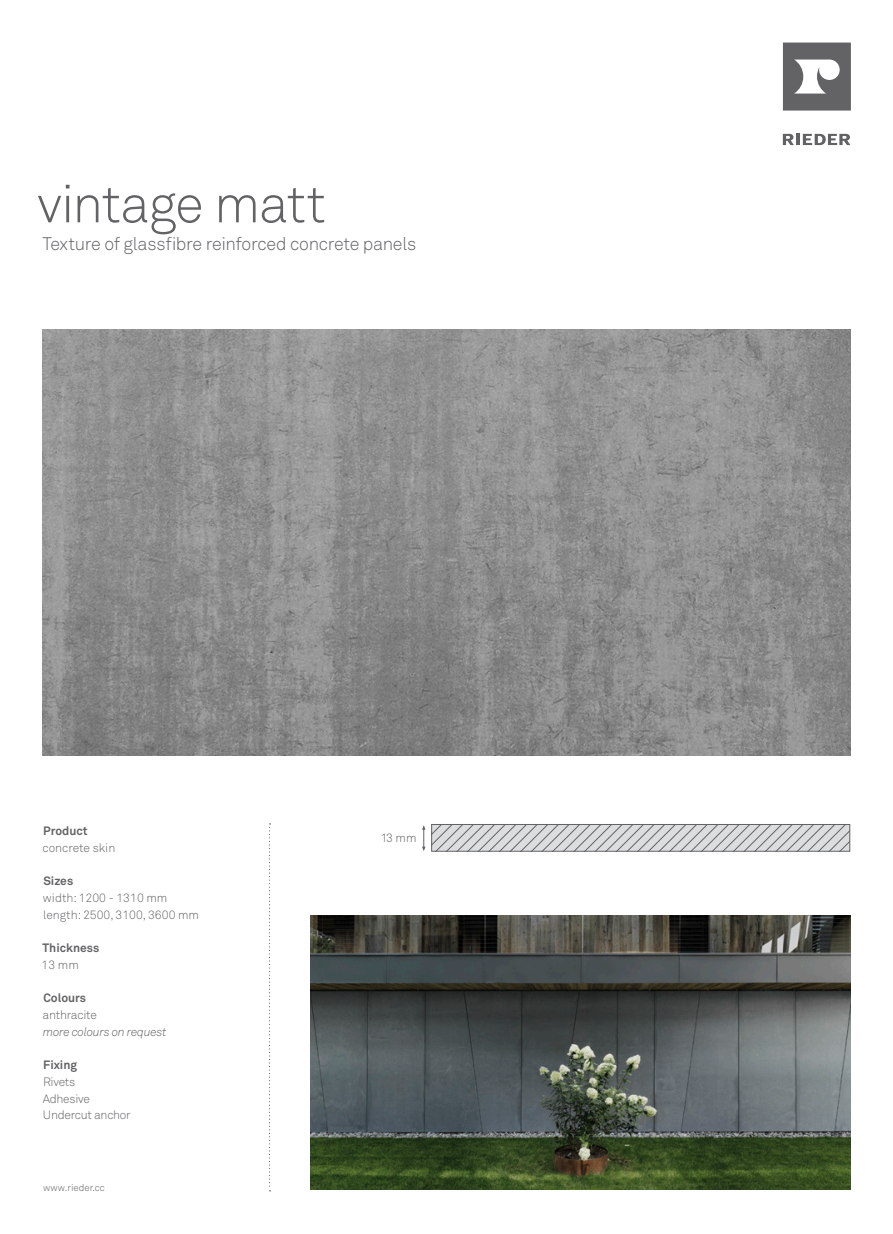
<style>
.page{position:relative;width:893px;height:1234px;background:#fff}
.page>*{position:absolute;margin:0;border:0;box-sizing:border-box;transform-origin:0 0}
.t1{font:300 52.95px "Akkurat Pro";letter-spacing:-.03em;color:#636366}
.t2{font:300 18px "Akkurat Pro";letter-spacing:-.02em;color:#636366}
.t3{font:300 12px/16.8px "Akkurat Pro";letter-spacing:-.005em;color:#636366}
.t4{font:700 12px "Akkurat Pro";color:#636366}
.t5{font:italic 300 12px "Akkurat Pro";letter-spacing:-.02em;color:#636366}
.t6{font:300 9.75px "Akkurat Pro";color:#636366}
</style>
<div class="page">
<svg style="left:783px;top:43px;width:68px;height:67px"></svg>
<svg style="left:783px;top:134px;width:67px;height:11px"></svg>
<svg style="left:269px;top:823px;width:2px;height:368px"></svg>
<img style="left:43px;top:330px;width:807px;height:425px">
<svg style="left:422px;top:825px;width:3px;height:26px"></svg>
<svg style="left:433px;top:826px;width:415px;height:23px;background:#cbccce"></svg>
<div style="left:431px;top:824px;width:419px;height:27px;border:1px solid #636366"></div>
<img style="left:310px;top:915px;width:540px;height:274px">
<h1 class="t1" style="left:37px;top:172px;width:290px">vintage matt</h1>
<h2 class="t2" style="left:43px;top:233px;width:375px">Texture of glassfibre reinforced concrete panels</h2>
<p class="t4" style="left:43px;top:823px;width:46px">Product</p>
<p class="t3" style="left:43px;top:838px;width:74px">concrete skin</p>
<p class="t4" style="left:43px;top:873px;width:31px">Sizes</p>
<p class="t3" style="left:43px;top:889px;width:158px">width: 1200 - 1310 mm length: 2500, 3100, 3600 mm</p>
<p class="t4" style="left:43px;top:940px;width:58px">Thickness</p>
<p class="t3" style="left:42px;top:955px;width:39px">13 mm</p>
<p class="t4" style="left:43px;top:990px;width:44px">Colours</p>
<p class="t3" style="left:43px;top:1006px;width:56px">anthracite</p>
<p class="t5" style="left:43px;top:1024px;width:125px">more colours on request</p>
<p class="t4" style="left:43px;top:1057px;width:35px">Fixing</p>
<p class="t3" style="left:43px;top:1073px;width:90px">Rivets<br>Adhesive<br>Undercut anchor</p>
<p class="t6" style="left:43px;top:1181px;width:63px">www.rieder.cc</p>
<p class="t3" style="left:381px;top:828px;width:37px">13 mm</p>
</div>
